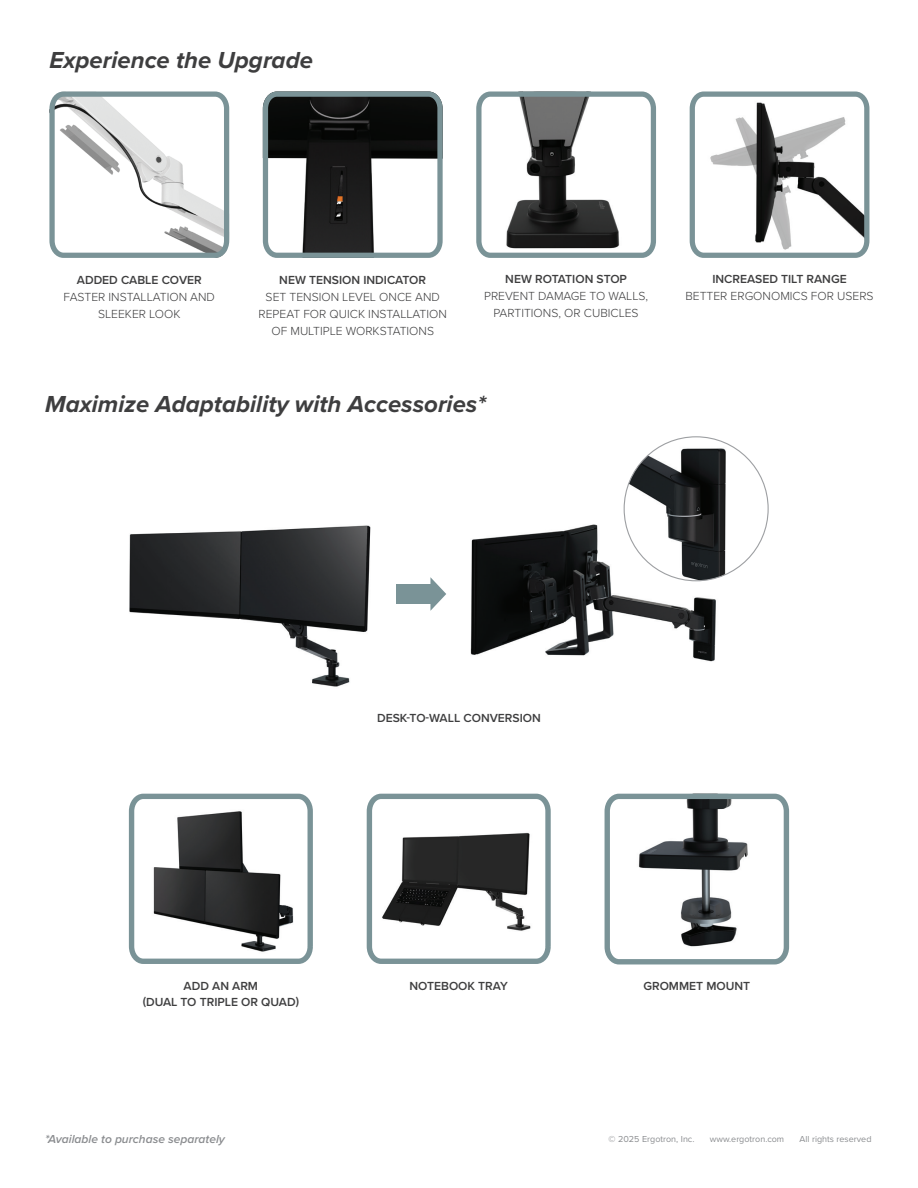
<style>
.page{position:relative;width:918px;height:1188px;background:#fff}
.page>*{position:absolute;margin:0;border:0;box-sizing:border-box;transform-origin:0 0}
.t1{font:italic 700 24px "Proxima Nova";color:#3e3e3f}
.t2{font:300 12.15px/17px "Proxima Nova";color:#3e3e3f;text-align:center}
.t3{font:600 12.15px "Proxima Nova";color:#3e3e3f}
.t4{font:italic 600 12px "Proxima Nova";color:#8a8c8f}
.t5{font:9px "Proxima Nova";color:#8a8c8f}
</style>
<div class="page">
<svg style="left:49px;top:91px;width:181px;height:167px"></svg>
<svg style="left:262px;top:91px;width:181px;height:167px"></svg>
<svg style="left:476px;top:91px;width:180px;height:167px"></svg>
<svg style="left:689px;top:91px;width:181px;height:167px"></svg>
<svg style="left:604px;top:793px;width:186px;height:172px"></svg>
<svg style="left:128px;top:793px;width:185px;height:171px"></svg>
<svg style="left:366px;top:793px;width:185px;height:171px"></svg>
<img style="left:470px;top:451px;width:274px;height:211px">
<img style="left:129px;top:525px;width:242px;height:162px">
<img style="left:624px;top:437px;width:144px;height:144px;border-radius:72px">
<div style="left:396px;top:584px;width:39px;height:20px;background:#7a9397"></div>
<svg style="left:430px;top:577px;width:16px;height:34px"></svg>
<h1 class="t1" style="left:49px;top:42px;width:265px">Experience the Upgrade</h1>
<p class="t3" style="left:77px;top:271px;width:126px">ADDED CABLE COVER</p>
<p class="t2" style="left:64px;top:288px;width:153px">FASTER INSTALLATION AND<br>SLEEKER LOOK</p>
<p class="t3" style="left:279px;top:271px;width:148px">NEW TENSION INDICATOR</p>
<p class="t2" style="left:259px;top:288px;width:190px">SET TENSION LEVEL ONCE AND<br>REPEAT FOR QUICK INSTALLATION<br>OF MULTIPLE WORKSTATIONS</p>
<p class="t3" style="left:505px;top:270px;width:123px">NEW ROTATION STOP</p>
<p class="t2" style="left:484px;top:287px;width:166px">PREVENT DAMAGE TO WALLS,<br>PARTITIONS, OR CUBICLES</p>
<h1 class="t1" style="left:45px;top:386px;width:442px">Maximize Adaptability with Accessories*</h1>
<p class="t3" style="left:712px;top:270px;width:136px">INCREASED TILT RANGE</p>
<p class="t2" style="left:685px;top:287px;width:190px">BETTER ERGONOMICS FOR USERS</p>
<p class="t3" style="left:377px;top:709px;width:165px">DESK-TO-WALL CONVERSION</p>
<p class="t3" style="left:184px;top:977px;width:76px">ADD AN ARM</p>
<p class="t3" style="left:643px;top:977px;width:108px">GROMMET MOUNT</p>
<p class="t3" style="left:143px;top:993px;width:158px">(DUAL TO TRIPLE OR QUAD)</p>
<p class="t3" style="left:409px;top:977px;width:100px">NOTEBOOK TRAY</p>
<p class="t4" style="left:45px;top:1130px;width:181px">*Available to purchase separately</p>
<p class="t5" style="left:609px;top:1132px;width:87px">© 2025 Ergotron, Inc.</p>
<p class="t5" style="left:710px;top:1132px;width:76px">www.ergotron.com</p>
<p class="t5" style="left:800px;top:1132px;width:73px">All rights reserved</p>
</div>
